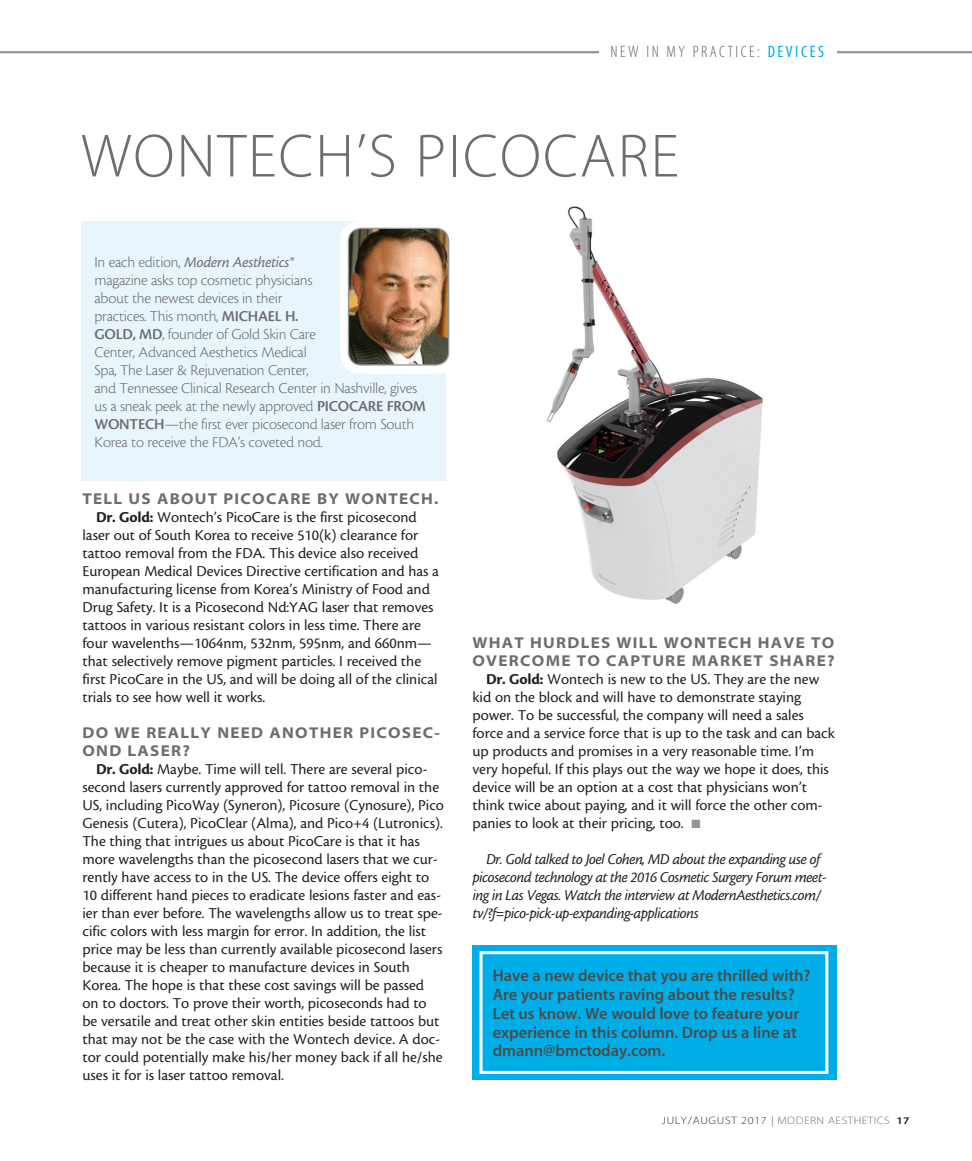
<style>
.page{position:relative;width:972px;height:1161px;background:#fff}
.page>*{position:absolute;margin:0;border:0;box-sizing:border-box;transform-origin:0 0}
.headline{font:61.5px "Myriad MM 215 600";letter-spacing:.03em;color:#6c6d70}
.sidebar_body{font:16.5px/18.8px "Myriad MM 565 600";letter-spacing:-.005em;color:#4b4c4d}
.t1{font:16.5px "Myriad MM 215 300";letter-spacing:.15em;color:#636366}
.body{font:15.75px/18px "Cronos MM 408 10";color:#231f20}
.body-2{font:15.75px/18px "Cronos MM 250 10";letter-spacing:-.015em;color:#6c6d70}
.body-3{font:15.75px/18px "Cronos MM It 408 10";letter-spacing:-.03em;color:#231f20}
.subhead{font:15.75px/18px "Myriad MM 700 700";letter-spacing:.08em;color:#6c6d70}
.t2{font:10.8px "Myriad MM 215 600";letter-spacing:.04em;color:#6c6d70;scale:1.11 1}
.s1{font-family:"Myriad MM 400 300";color:#00aee7}
.s2{font-family:"Cronos MM It 408 10"}
.s3{font-family:"Cronos MM 574 10"}
.s4{font-family:"Cronos MM 700 10"}
.s5{color:#939598}
.s6{color:#312f30}
.s7{font-family:"Myriad MM 400 600";color:#939598}
.s8{font-family:"Myriad MM 565 600";font-size:10.2px;color:#231f20}
</style>
<div class="page">
<hr style="left:0;top:51px;width:972px;height:2px;background:#939598">
<div style="left:600px;top:36px;width:237px;height:20px;background:#fff"></div>
<div style="left:81px;top:221px;width:365px;height:259px;background:#e9f5fc"></div>
<div style="left:340px;top:221px;width:119px;height:153px;background:#fff;border-radius:20px"></div>
<img style="left:348px;top:228px;width:101px;height:136px">
<div style="left:348px;top:228px;width:101px;height:138px;border:1px solid #939598;border-radius:13px"></div>
<div style="left:472px;top:946px;width:365px;height:134px;background:#00aee7"></div>
<div style="left:480px;top:951px;width:348px;height:123px;border:3px solid #fff"></div>
<img style="left:546px;top:206px;width:217px;height:398px">
<p class="t1" style="left:611px;top:44px;width:215px">NEW IN MY PRACTICE: <span class="s1">DEVICES</span></p>
<p class="headline" style="left:81px;top:126px;width:600px">WONTECH’S PICOCARE</p>
<p class="body-2" style="left:94px;top:253px;width:333px">In each edition, <span class="s2">Modern Aesthetics®<br></span>magazine asks top cosmetic physicians<br>about the newest devices in their<br>practices. This month, <span class="s3">MICHAEL H.<br>GOLD, MD</span>, founder of Gold Skin Care<br>Center, Advanced Aesthetics Medical<br>Spa, The Laser &amp; Rejuvenation Center,<br>and Tennessee Clinical Research Center in Nashville, gives us a sneak peek at the newly approved <span class="s3">PICOCARE FROM WONTECH</span>—the first ever picosecond laser from South Korea to receive the FDA’s coveted nod.</p>
<p class="subhead" style="left:82px;top:491px;width:357px">TELL US ABOUT PICOCARE BY WONTECH.</p>
<p class="body" style="left:82px;top:508px;width:358px;text-indent:14px"><span class="s4">Dr. Gold:</span> Wontech’s PicoCare is the first picosecond laser out of South Korea to receive 510(k) clearance for tattoo removal from the FDA. This device also received European Medical Devices Directive certification and has a manufacturing license from Korea’s Ministry of Food and Drug Safety. It is a Picosecond Nd:YAG laser that removes tattoos in various resistant colors in less time. There are four wavelenths—1064nm, 532nm, 595nm, and 660nm— that selectively remove pigment particles. I received the first PicoCare in the US, and will be doing all of the clinical trials to see how well it works.</p>
<p class="subhead" style="left:82px;top:725px;width:359px">DO WE REALLY NEED ANOTHER PICOSEC-<br>OND LASER?</p>
<p class="body" style="left:82px;top:760px;width:363px;text-indent:14px"><span class="s4">Dr. Gold:</span> Maybe. Time will tell. There are several pico&shy;second lasers currently approved for tattoo removal in the US, including PicoWay (Syneron), Picosure (Cynosure), Pico Genesis (Cutera), PicoClear (Alma), and Pico+4 (Lutronics).<br>The thing that intrigues us about PicoCare is that it has more wavelengths than the picosecond lasers that we cur&shy;rently have access to in the US. The device offers eight to 10 different hand pieces to eradicate lesions faster and eas&shy;ier than ever before. The wavelengths allow us to treat spe&shy;cific colors with less margin for error. In addition, the list price may be less than currently available picosecond lasers because it is cheaper to manufacture devices in South Korea. The hope is that these cost savings will be passed on to doctors. To prove their worth, picoseconds had to be versatile and treat other skin entities beside tattoos but that may not be the case with the Wontech device. A doc&shy;tor could potentially make his/her money back if all he/she uses it for is laser tattoo removal.</p>
<p class="subhead" style="left:472px;top:635px;width:364px">WHAT HURDLES WILL WONTECH HAVE TO<br>OVERCOME TO CAPTURE MARKET SHARE?</p>
<p class="body" style="left:472px;top:670px;width:364px;text-indent:14px"><span class="s4">Dr. Gold:</span> Wontech is new to the US. They are the new kid on the block and will have to demonstrate staying power. To be successful, the company will need a sales force and a service force that is up to the task and can back up products and promises in a very reasonable time. I’m very hopeful. If this plays out the way we hope it does, this device will be an option at a cost that physicians won’t think twice about paying, and it will force the other com&shy;panies to look at their pricing, too. <span class="s5">■</span></p>
<p class="body-3" style="left:472px;top:850px;width:355px;text-indent:14px">Dr. Gold talked to Joel Cohen, MD about the expanding use of picosecond technology at the 2016 Cosmetic Surgery Forum meet&shy;ing in Las Vegas. Watch the interview at ModernAesthetics.com/ tv/?f=pico-pick-up-expanding-applications</p>
<p class="sidebar_body" style="left:493px;top:967px;width:319px">Have a new device that you are thrilled with?<br>Are your patients raving about the results?<br>Let us know. We would love to feature your experience in this column. Drop us a line at dmann@bmctoday.com.</p>
<p class="t2" style="left:662px;top:1115px;width:225px"><span class="s6">JULY/AUGUST 2017</span> <span class="s7">|</span> MODERN AESTHETICS <span class="s8">17</span></p>
</div>
